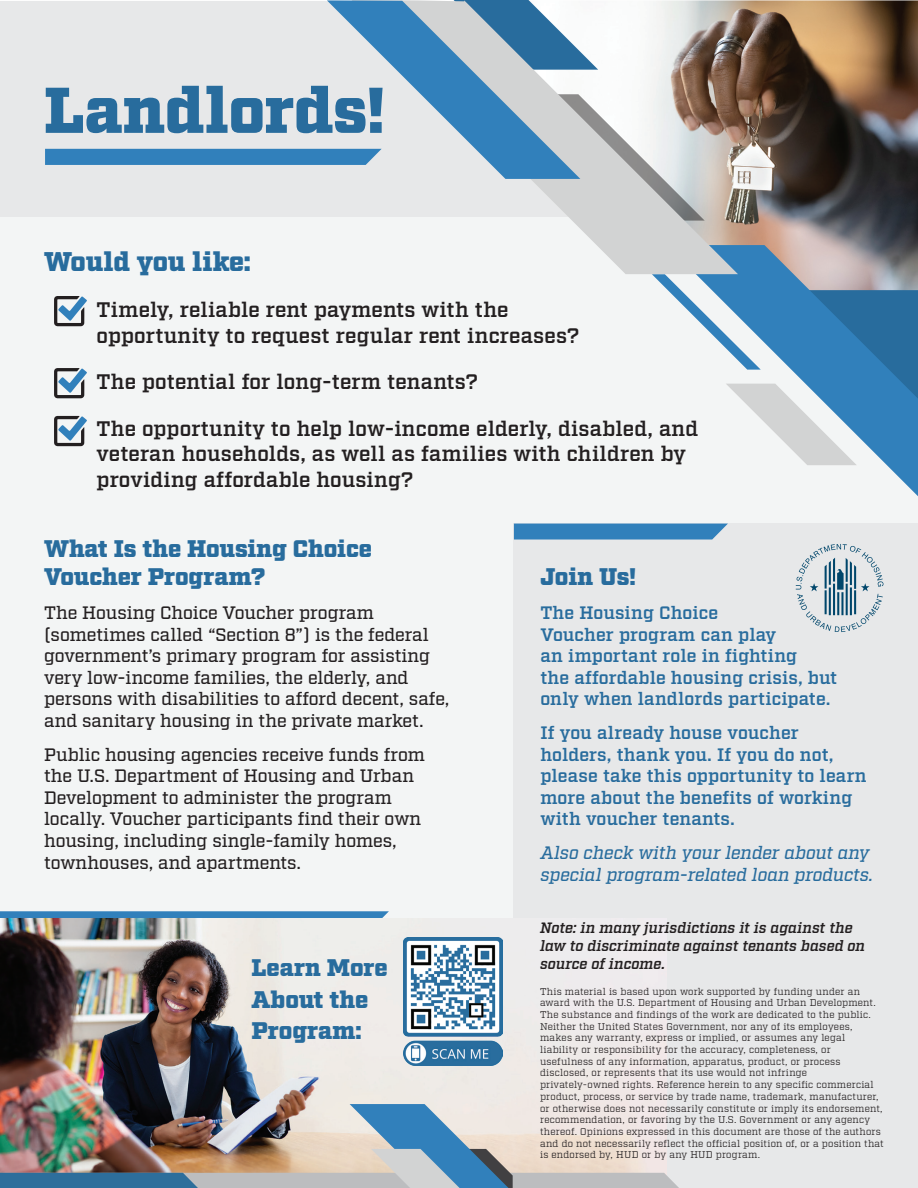
<style>
.page{position:relative;width:918px;height:1188px;background:#fff}
.page>*{position:absolute;margin:0;border:0;box-sizing:border-box;transform-origin:0 0}
.t1{font:900 64.5px "Factoria";letter-spacing:-.01em;color:#286c9d}
.t2{font:900 27px "Factoria";letter-spacing:-.01em;color:#286c9d}
.t3{font:900 24px/31.5px "Factoria";letter-spacing:-.01em;color:#286c9d}
.t4{font:600 21px/25.5px "Factoria";color:#231f20}
.t5{font:500 18px/21.6px "Factoria";letter-spacing:-.01em;color:#231f20}
.t6{font:600 18px/21.6px "Factoria";color:#286c9d}
.t7{font:italic 500 18px/21.6px "Factoria";letter-spacing:-.01em;color:#286c9d}
.t8{font:italic 600 15px/18px "Factoria";letter-spacing:-.01em;color:#231f20}
.t9{font:9.75px/11.7px "Factoria";letter-spacing:.015em;color:#231f20}
</style>
<div class="page">
<div style="left:0;top:1px;width:918px;height:1187px;background:#f3f5f5"></div>
<div style="left:514px;top:524px;width:404px;height:664px;background:#e7e8e9"></div>
<img style="left:738px;top:0;width:180px;height:245px">
<div style="left:0;top:1px;width:351px;height:216px;background:#e7e8e9"></div>
<svg style="left:738px;top:245px;width:180px;height:251px"></svg>
<svg style="left:652px;top:274px;width:266px;height:191px"></svg>
<svg style="left:351px;top:0;width:387px;height:274px"></svg>
<svg style="left:327px;top:0;width:253px;height:179px"></svg>
<svg style="left:54px;top:296px;width:33px;height:30px"></svg>
<svg style="left:54px;top:368px;width:33px;height:30px"></svg>
<svg style="left:54px;top:416px;width:33px;height:30px"></svg>
<svg style="left:45px;top:149px;width:337px;height:16px;background:#3682bc"></svg>
<svg style="left:514px;top:524px;width:214px;height:16px;background:#3d86be"></svg>
<svg style="left:0;top:911px;width:389px;height:7px;background:#3a85bd"></svg>
<img style="left:0;top:918px;width:667px;height:186px">
<svg style="left:796px;top:544px;width:87px;height:88px"></svg>
<img style="left:403px;top:937px;width:99px;height:128px">
<img style="left:409px;top:942px;width:89px;height:89px">
<img style="left:0;top:1104px;width:679px;height:84px">
<h1 class="t1" style="left:44px;top:72px;width:342px">Landlords!</h1>
<h2 class="t2" style="left:44px;top:245px;width:208px">Would you like:</h2>
<p class="t4" style="left:97px;top:298px;width:484px">Timely, reliable rent payments with the opportunity to request regular rent increases?</p>
<p class="t4" style="left:97px;top:370px;width:383px">The potential for long-term tenants?</p>
<p class="t4" style="left:97px;top:417px;width:603px">The opportunity to help low-income elderly, disabled, and veteran households, as well as families with children by providing affordable housing?</p>
<h2 class="t3" style="left:44px;top:535px;width:330px;line-height:28.8px">What Is the Housing Choice<br>Voucher Program?</h2>
<p class="t5" style="left:44px;top:603px;width:407px">The Housing Choice Voucher program (sometimes called “Section 8”) is the federal government’s primary program for assisting very low-income families, the elderly, and persons with disabilities to afford decent, safe, and sanitary housing in the private market.</p>
<p class="t5" style="left:44px;top:744px;width:383px">Public housing agencies receive funds from the U.S. Department of Housing and Urban Development to administer the program locally. Voucher participants find their own housing, including single-family homes, townhouses, and apartments.</p>
<h2 class="t3" style="left:252px;top:954px;width:138px">Learn More<br>About the<br>Program:</h2>
<h2 class="t3" style="left:540px;top:563px;width:97px">Join Us!</h2>
<p class="t6" style="left:540px;top:603px;width:237px">The Housing Choice<br>Voucher program can play</p>
<p class="t6" style="left:540px;top:646px;width:298px">an important role in fighting<br>the affordable housing crisis, but only when landlords participate.</p>
<p class="t6" style="left:540px;top:723px;width:328px">If you already house voucher holders, thank you. If you do not, please take this opportunity to learn more about the benefits of working with voucher tenants.</p>
<p class="t7" style="left:540px;top:842px;width:335px">Also check with your lender about any special program-related loan products.</p>
<p class="t8" style="left:540px;top:919px;width:327px">Note: in many jurisdictions it is against the law to discriminate against tenants based on source of income.</p>
<p class="t9" style="left:540px;top:986px;width:345px">This material is based upon work supported by funding under an award with the U.S. Department of Housing and Urban Development.<br>The substance and findings of the work are dedicated to the public.<br>Neither the United States Government, nor any of its employees, makes any warranty, express or implied, or assumes any legal liability or responsibility for the accuracy, completeness, or usefulness of any information, apparatus, product, or process disclosed, or represents that its use would not infringe privately-owned rights. Reference herein to any specific commercial product, process, or service by trade name, trademark, manufacturer, or otherwise does not necessarily constitute or imply its endorsement, recommendation, or favoring by the U.S. Government or any agency thereof. Opinions expressed in this document are those of the authors and do not necessarily reflect the official position of, or a position that is endorsed by, HUD or by any HUD program.</p>
</div>
